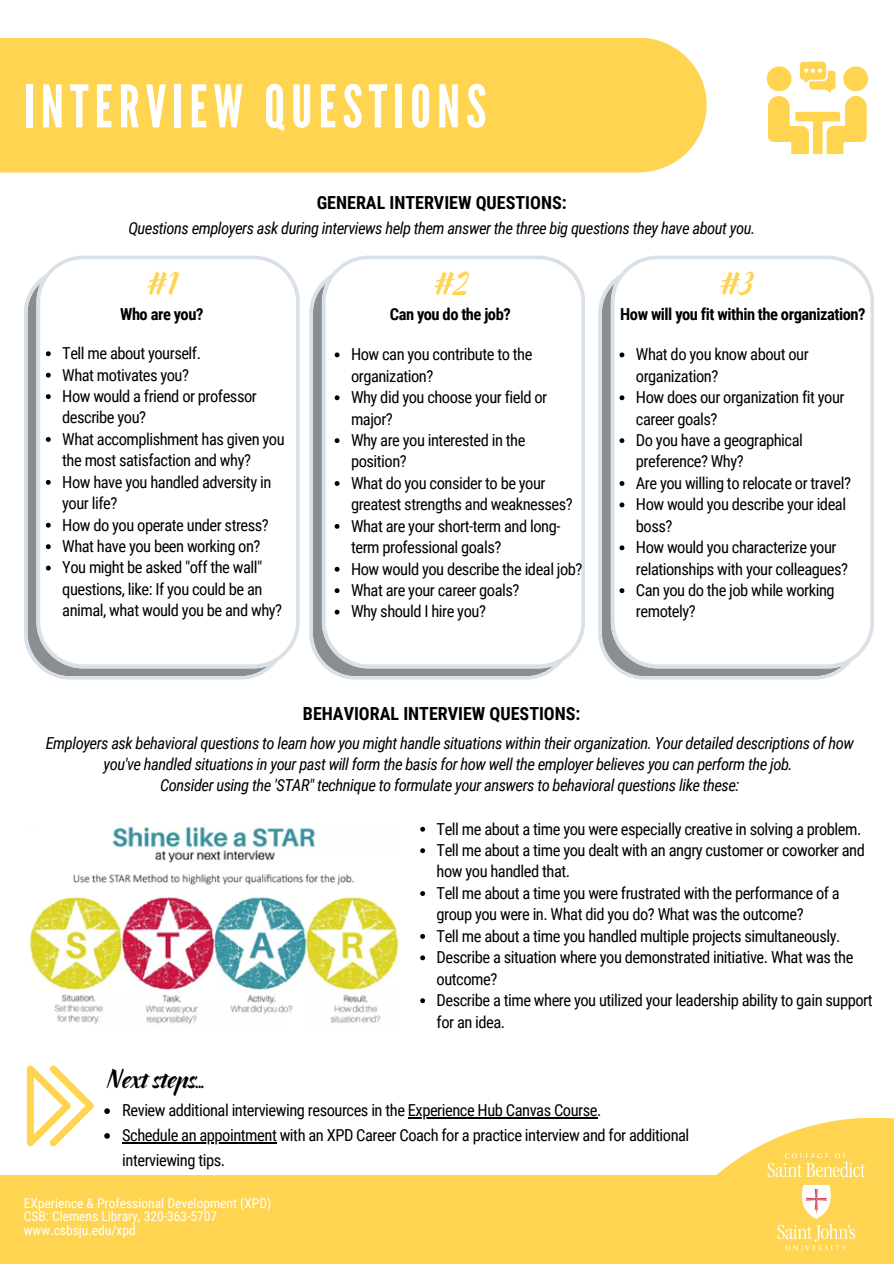
<style>
.page{position:relative;width:894px;height:1264px;background:#fff}
.page>*{position:absolute;margin:0;border:0;box-sizing:border-box;transform-origin:0 0}
.t1{font:58.5px "League Gothic";letter-spacing:.105em;color:#fff}
.t2{font:33px "Inters";color:#ffd451}
.t3{font:27px "Inters";letter-spacing:-.03em;color:#000}
.t4{font:700 18px "Roboto Condensed";color:#000}
.t5{font:16.5px/21.5px "Roboto Condensed";letter-spacing:-.03em;color:#000}
.t6{font:italic 16.5px/21.5px "Roboto Condensed";letter-spacing:-.03em;color:#000;text-align:center}
.t7{font:700 16.5px "Roboto Condensed";letter-spacing:-.03em;color:#000}
.t8{font:13.5px/13.5px "Roboto Condensed";color:#fff}
</style>
<div class="page">
<div style="left:0;top:1175px;width:893px;height:88px;background:#ffd451"></div>
<svg style="left:716px;top:1118px;width:177px;height:57px;fill:#ffd451"></svg>
<img style="left:736px;top:1153px;width:157px;height:98px">
<svg style="left:27px;top:1065px;width:67px;height:81px"></svg>
<svg style="left:24px;top:255px;width:276px;height:424px"></svg>
<div style="left:0;top:38px;width:706px;height:134px;background:#ffd451"></div>
<div style="left:843px;top:66px;width:24px;height:25px;background:#ffd451;border-radius:50%"></div>
<svg style="left:767px;top:62px;width:99px;height:92px"></svg>
<svg style="left:309px;top:255px;width:276px;height:424px"></svg>
<svg style="left:598px;top:255px;width:275px;height:424px"></svg>
<img style="left:28px;top:826px;width:371px;height:199px">
<svg style="left:104px;top:1108px;width:6px;height:5px"></svg>
<hr style="left:408px;top:1117px;width:189px;height:1px;background:#000">
<svg style="left:104px;top:1133px;width:6px;height:5px"></svg>
<hr style="left:122px;top:1142px;width:154px;height:1px;background:#000">
<svg style="left:334px;top:352px;width:5px;height:5px"></svg>
<svg style="left:334px;top:395px;width:5px;height:5px"></svg>
<svg style="left:334px;top:438px;width:5px;height:5px"></svg>
<svg style="left:334px;top:481px;width:5px;height:5px"></svg>
<svg style="left:334px;top:524px;width:5px;height:5px"></svg>
<svg style="left:334px;top:567px;width:5px;height:4px"></svg>
<svg style="left:334px;top:588px;width:5px;height:5px"></svg>
<svg style="left:334px;top:609px;width:5px;height:5px"></svg>
<svg style="left:46px;top:351px;width:5px;height:5px"></svg>
<svg style="left:46px;top:373px;width:5px;height:4px"></svg>
<svg style="left:46px;top:394px;width:5px;height:5px"></svg>
<svg style="left:46px;top:437px;width:5px;height:5px"></svg>
<svg style="left:46px;top:480px;width:5px;height:5px"></svg>
<svg style="left:46px;top:523px;width:5px;height:4px"></svg>
<svg style="left:46px;top:544px;width:5px;height:5px"></svg>
<svg style="left:46px;top:565px;width:5px;height:5px"></svg>
<svg style="left:619px;top:352px;width:5px;height:5px"></svg>
<svg style="left:619px;top:395px;width:5px;height:5px"></svg>
<svg style="left:619px;top:438px;width:5px;height:5px"></svg>
<svg style="left:619px;top:481px;width:5px;height:5px"></svg>
<svg style="left:619px;top:502px;width:5px;height:5px"></svg>
<svg style="left:619px;top:545px;width:5px;height:5px"></svg>
<svg style="left:619px;top:588px;width:5px;height:5px"></svg>
<svg style="left:420px;top:826px;width:5px;height:5px"></svg>
<svg style="left:420px;top:848px;width:5px;height:5px"></svg>
<svg style="left:420px;top:891px;width:5px;height:5px"></svg>
<svg style="left:420px;top:934px;width:5px;height:4px"></svg>
<svg style="left:420px;top:955px;width:5px;height:5px"></svg>
<svg style="left:420px;top:998px;width:5px;height:5px"></svg>
<h1 class="t1" style="left:24px;top:73px;width:464px">INTERVIEW QUESTIONS</h1>
<p class="t4" style="left:317px;top:192px;width:251px">GENERAL INTERVIEW QUESTIONS:</p>
<p class="t6" style="left:128px;top:217px;width:628px">Questions employers ask during interviews help them answer the three big questions they have about you.</p>
<h2 class="t2" style="left:146px;top:262px;width:33px">#1</h2>
<h2 class="t2" style="left:432px;top:262px;width:36px">#2</h2>
<h2 class="t2" style="left:718px;top:262px;width:36px">#3</h2>
<p class="t7" style="left:120px;top:304px;width:85px">Who are you?</p>
<p class="t7" style="left:620px;top:304px;width:246px">How will you fit within the organization?</p>
<p class="t5" style="left:351px;top:344px;width:233px">How can you contribute to the organization?<br>Why did you choose your field or major?<br>Why are you interested in the position?<br>What do you consider to be your greatest strengths and weaknesses?<br>What are your short-term and long&shy;term professional goals?<br>How would you describe the ideal job?<br>What are your career goals?<br>Why should I hire you?</p>
<p class="t7" style="left:390px;top:304px;width:122px">Can you do the job?</p>
<p class="t5" style="left:62px;top:343px;width:224px">Tell me about yourself.<br>What motivates you?<br>How would a friend or professor describe you?<br>What accomplishment has given you the most satisfaction and why?<br>How have you handled adversity in your life?<br>How do you operate under stress?<br>What have you been working on?<br>You might be asked "off the wall" questions, like: If you could be an animal, what would you be and why?</p>
<p class="t5" style="left:635px;top:344px;width:216px">What do you know about our organization?<br>How does our organization fit your career goals?<br>Do you have a geographical preference? Why?<br>Are you willing to relocate or travel?<br>How would you describe your ideal boss?<br>How would you characterize your relationships with your colleagues?<br>Can you do the job while working remotely?</p>
<p class="t4" style="left:303px;top:703px;width:279px">BEHAVIORAL INTERVIEW QUESTIONS:</p>
<p class="t6" style="left:46px;top:732px;width:809px">Employers ask behavioral questions to learn how you might handle situations within their organization. Your detailed descriptions of how you've handled situations in your past will form the basis for how well the employer believes you can perform the job.<br>Consider using the 'STAR" technique to formulate your answers to behavioral questions like these:</p>
<p class="t5" style="left:436px;top:818px;width:437px">Tell me about a time you were especially creative in solving a problem.<br>Tell me about a time you dealt with an angry customer or coworker and how you handled that.<br>Tell me about a time you were frustrated with the performance of a group you were in. What did you do? What was the outcome?<br>Tell me about a time you handled multiple projects simultaneously.<br>Describe a situation where you demonstrated initiative. What was the outcome?<br>Describe a time where you utilized your leadership ability to gain support for an idea.</p>
<h3 class="t3" style="left:106px;top:1061px;width:101px">Next steps .</h3>
<p class="t5" style="left:122px;top:1098px;width:568px;line-height:24.8px">Review additional interviewing resources in the Experience Hub Canvas Course.<br>Schedule an appointment with an XPD Career Coach for a practice interview and for additional interviewing tips.</p>
<p class="t8" style="left:24px;top:1196px;width:249px">EXperience &amp; Professional Development (XPD)<br>CSB: Clemens Library, 320-363-5707 www.csbsju.edu/xpd</p>
</div>
